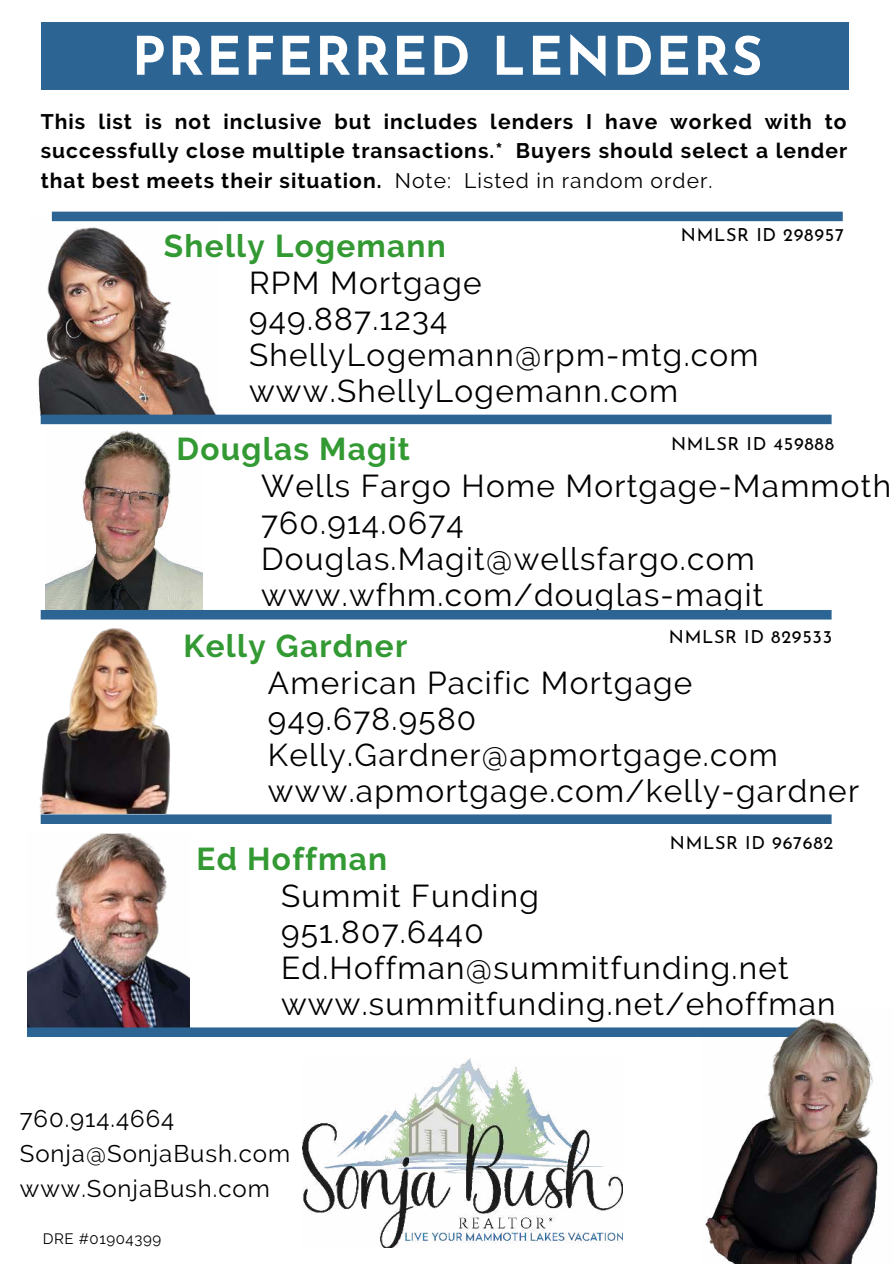
<style>
.page{position:relative;width:894px;height:1264px;background:#fff}
.page>*{position:absolute;margin:0;border:0;box-sizing:border-box;transform-origin:0 0}
.t1{font:700 52.95px "Josefin Sans";letter-spacing:.04em;color:#fff}
.t2{font:31.5px/36px "Raleway";letter-spacing:.04em;color:#000}
.t3{font:700 31.5px "Raleway";letter-spacing:.04em;color:#393}
.t4{font:24px/35px "Raleway";letter-spacing:.04em;color:#000}
.t5{font:700 21px/29.2px "Raleway";letter-spacing:.05em;color:#000;text-align:justify}
.t6{font:18px "Josefin Sans";letter-spacing:.04em;color:#000}
.t7{font:15px "Raleway";letter-spacing:.04em;color:#000}
.s1{font-weight:400}
</style>
<div class="page">
<div style="left:41px;top:22px;width:807px;height:68px;background:#2c6494"></div>
<img style="left:38px;top:216px;width:181px;height:199px">
<img style="left:46px;top:424px;width:156px;height:186px">
<svg style="left:41px;top:414px;width:790px;height:10px;background:#366b98"></svg>
<div style="left:41px;top:610px;width:790px;height:9px;background:#2c6494"></div>
<svg style="left:41px;top:814px;width:790px;height:10px;background:#346998"></svg>
<img style="left:27px;top:833px;width:162px;height:194px">
<svg style="left:27px;top:1027px;width:672px;height:9px;background:#346996"></svg>
<img style="left:39px;top:628px;width:144px;height:190px">
<img style="left:302px;top:1058px;width:320px;height:189px">
<img style="left:699px;top:1018px;width:179px;height:245px">
<div style="left:52px;top:212px;width:790px;height:9px;background:#2c6494"></div>
<h1 class="t1" style="left:132px;top:9px;width:632px">PREFERRED LENDERS</h1>
<p class="t5" style="left:41px;top:107px;width:808px">This list is not inclusive but includes lenders I have worked with to successfully close multiple transactions.* Buyers should select a lender that best meets their situation. <span class="s1">Note: Listed in random order.</span></p>
<p class="t3" style="left:164px;top:228px;width:283px">Shelly Logemann</p>
<p class="t6" style="left:680px;top:220px;width:164px">NMLSR ID 298957</p>
<p class="t2" style="left:249px;top:265px;width:511px">RPM Mortgage<br>949.887.1234<br>ShellyLogemann@rpm-mtg.com www.ShellyLogemann.com</p>
<p class="t3" style="left:176px;top:431px;width:235px">Douglas Magit</p>
<p class="t2" style="left:261px;top:468px;width:631px">Wells Fargo Home Mortgage-Mammoth<br>760.914.0674<br>Douglas.Magit@wellsfargo.com www.wfhm.com/douglas-magit</p>
<p class="t3" style="left:183px;top:628px;width:225px">Kelly Gardner</p>
<p class="t2" style="left:268px;top:665px;width:592px">American Pacific Mortgage<br>949.678.9580<br>Kelly.Gardner@apmortgage.com www.apmortgage.com/kelly-gardner</p>
<p class="t3" style="left:196px;top:840px;width:192px">Ed Hoffman</p>
<p class="t2" style="left:281px;top:877px;width:556px">Summit Funding<br>951.807.6440<br>Ed.Hoffman@summitfunding.net www.summitfunding.net/ehoffman</p>
<p class="t6" style="left:671px;top:428px;width:164px">NMLSR ID 459888</p>
<p class="t6" style="left:668px;top:622px;width:165px">NMLSR ID 829533</p>
<p class="t6" style="left:669px;top:827px;width:165px">NMLSR ID 967682</p>
<p class="t4" style="left:20px;top:1100px;width:272px">760.914.4664<br>Sonja@SonjaBush.com www.SonjaBush.com</p>
<p class="t7" style="left:43px;top:1230px;width:120px">DRE #01904399</p>
</div>
